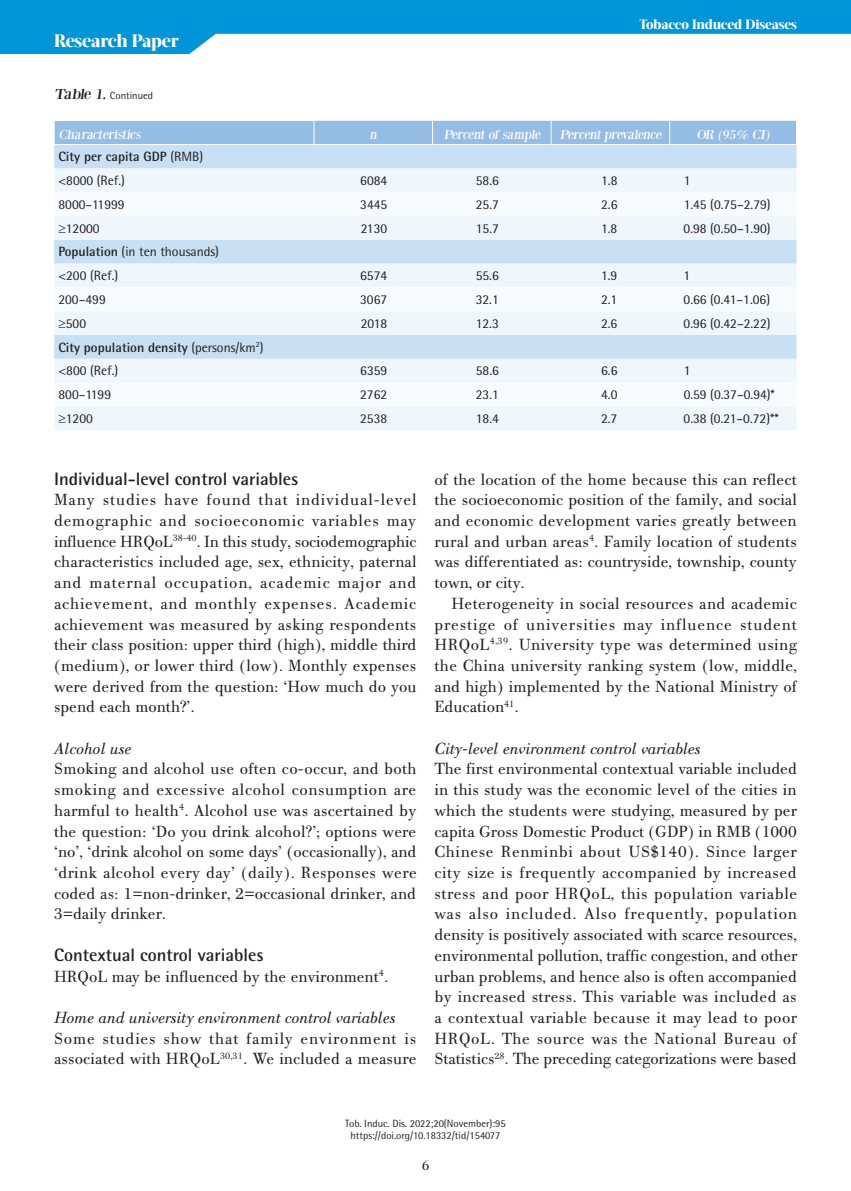
<style>
.page{position:relative;width:851px;height:1191px;background:#fff}
.page>*{position:absolute;margin:0;border:0;box-sizing:border-box;transform-origin:0 0}
.t1{font:700 18px "Rotis Semi Sans Hel";color:#231f20}
.t2{font:800 18px "Acta Display W04";letter-spacing:-.01em;color:#fff}
.t3{font:17.25px/20.7px "PF Bodoni Text";letter-spacing:.005em;color:#231f20;text-align:justify}
.t4{font:italic 17.25px "PF Bodoni Text";color:#231f20}
.t5{font:17.25px/20.7px "PF Bodoni Text";letter-spacing:.045em;color:#231f20}
.t6{font:15px "PF Bodoni Text";color:#231f20}
.t7{font:13.5px/23.7px "Rotis Semi Sans Hel";color:#231f20}
.t8{font:13.5px "Bodoni XT";color:#fff}
.t9{font:700 13.5px/23.7px "Rotis Semi Sans Hel";color:#231f20}
.t10{font:800 13.5px "Acta Display W04";letter-spacing:-.01em;color:#fff}
.t11{font:10.5px/12.6px "Rotis Semi Sans Hel";color:#231f20;text-align:center}
.s1{font-family:"Bodoni XT";font-size:15px}
.s2{font-weight:400}
.s3{font-weight:700}
</style>
<div class="page">
<svg style="left:0;top:0;width:850px;height:54px;fill:#0095d9"></svg>
<div style="left:54px;top:121px;width:260px;height:24px;background:#93bde5"></div>
<div style="left:54px;top:145px;width:742px;height:23px;background:#c7e0f3"></div>
<div style="left:54px;top:168px;width:742px;height:262px;background:#f0f7fc"></div>
<svg style="left:54px;top:192px;width:742px;height:214px"></svg>
<svg style="left:54px;top:121px;width:1px;height:23px"></svg>
<div style="left:314px;top:121px;width:482px;height:23px;background:#93bde5"></div>
<hr style="left:54px;top:144px;width:260px;height:1px;background:#fff">
<p class="t2" style="left:54px;top:30px;width:126px">Research Paper</p>
<p class="t10" style="left:639px;top:17px;width:159px">Tobacco Induced Diseases</p>
<p class="t11" style="left:54px;top:89px;width:101px"><span class="s1">Table 1.</span> Continued</p>
<p class="t8" style="left:58px;top:126px;width:86px">Characteristics</p>
<p class="t8" style="left:369px;top:126px;width:11px">n</p>
<p class="t8" style="left:443px;top:126px;width:222px">Percent of sample Percent prevalence</p>
<p class="t8" style="left:696px;top:126px;width:77px">OR (95% CI)</p>
<p class="t9" style="left:58px;top:145px;width:146px">City per capita GDP <span class="s2">(RMB) &lt;8000 (Ref.)</span></p>
<p class="t7" style="left:360px;top:168px;width:29px">6084</p>
<p class="t7" style="left:475px;top:168px;width:25px">58.6</p>
<p class="t7" style="left:601px;top:168px;width:18px">1.8</p>
<p class="t7" style="left:683px;top:168px;width:8px">1</p>
<p class="t7" style="left:58px;top:192px;width:68px">8000–11999</p>
<p class="t7" style="left:360px;top:192px;width:29px">3445</p>
<p class="t7" style="left:475px;top:192px;width:25px">25.7</p>
<p class="t7" style="left:601px;top:192px;width:18px">2.6</p>
<p class="t7" style="left:683px;top:192px;width:88px">1.45 (0.75–2.79)</p>
<p class="t7" style="left:58px;top:216px;width:43px">≥12000</p>
<p class="t7" style="left:360px;top:216px;width:28px">2130</p>
<p class="t7" style="left:475px;top:216px;width:25px">15.7</p>
<p class="t7" style="left:601px;top:216px;width:18px">1.8</p>
<p class="t7" style="left:683px;top:216px;width:88px">0.98 (0.50–1.90)</p>
<p class="t7" style="left:58px;top:240px;width:162px"><span class="s3">Population</span> (in ten thousands) &lt;200 (Ref.)</p>
<p class="t7" style="left:360px;top:264px;width:29px">6574</p>
<p class="t7" style="left:475px;top:264px;width:25px">55.6</p>
<p class="t7" style="left:601px;top:264px;width:18px">1.9</p>
<p class="t7" style="left:683px;top:264px;width:8px">1</p>
<p class="t7" style="left:58px;top:287px;width:49px">200–499</p>
<p class="t7" style="left:360px;top:287px;width:29px">3067</p>
<p class="t7" style="left:475px;top:287px;width:25px">32.1</p>
<p class="t7" style="left:601px;top:287px;width:18px">2.1</p>
<p class="t7" style="left:683px;top:287px;width:88px">0.66 (0.41–1.06)</p>
<p class="t7" style="left:58px;top:311px;width:29px">≥500</p>
<p class="t7" style="left:360px;top:311px;width:28px">2018</p>
<p class="t7" style="left:475px;top:311px;width:25px">12.3</p>
<p class="t7" style="left:601px;top:311px;width:18px">2.6</p>
<p class="t7" style="left:683px;top:311px;width:88px">0.96 (0.42–2.22)</p>
<p class="t7" style="left:58px;top:335px;width:206px"><span class="s3">City population density</span> (persons/km<sup>2</sup>) &lt;800 (Ref.)</p>
<p class="t7" style="left:360px;top:359px;width:29px">6359</p>
<p class="t7" style="left:475px;top:359px;width:25px">58.6</p>
<p class="t7" style="left:601px;top:359px;width:18px">6.6</p>
<p class="t7" style="left:683px;top:359px;width:8px">1</p>
<p class="t7" style="left:58px;top:382px;width:54px">800–1199</p>
<p class="t7" style="left:360px;top:382px;width:29px">2762</p>
<p class="t7" style="left:475px;top:382px;width:25px">23.1</p>
<p class="t7" style="left:601px;top:382px;width:18px">4.0</p>
<p class="t7" style="left:683px;top:382px;width:93px">0.59 (0.37–0.94)*</p>
<p class="t7" style="left:58px;top:406px;width:36px">≥1200</p>
<p class="t7" style="left:360px;top:406px;width:29px">2538</p>
<p class="t7" style="left:475px;top:406px;width:25px">18.4</p>
<p class="t7" style="left:601px;top:406px;width:18px">2.7</p>
<p class="t7" style="left:683px;top:406px;width:96px">0.38 (0.21–0.72)**</p>
<p class="t1" style="left:54px;top:467px;width:246px">Individual-level control variables</p>
<p class="t3" style="left:54px;top:489px;width:364px">Many studies have found that individual-level demographic and socioeconomic variables may influence HRQoL<sup>38-40</sup>. In this study, sociodemographic characteristics included age, sex, ethnicity, paternal and maternal occupation, academic major and achievement, and monthly expenses. Academic achievement was measured by asking respondents their class position: upper third (high), middle third (medium), or lower third (low). Monthly expenses were derived from the question: ‘How much do you spend each month?’.</p>
<p class="t4" style="left:54px;top:738px;width:79px">Alcohol use</p>
<p class="t3" style="left:54px;top:759px;width:364px">Smoking and alcohol use often co-occur, and both smoking and excessive alcohol consumption are harmful to health<sup>4</sup>. Alcohol use was ascertained by the question: ‘Do you drink alcohol?’; options were ‘no’, ‘drink alcohol on some days’ (occasionally), and ‘drink alcohol every day’ (daily). Responses were coded as: 1=non-drinker, 2=occasional drinker, and 3=daily drinker.</p>
<p class="t1" style="left:54px;top:943px;width:211px">Contextual control variables</p>
<p class="t3" style="left:54px;top:966px;width:335px">HRQoL may be influenced by the environment<sup>4</sup>.</p>
<p class="t4" style="left:54px;top:1008px;width:343px">Home and university environment control variables</p>
<p class="t5" style="left:54px;top:1028px;width:364px">Some studies show that family environment is associated with HRQoL<sup>30,31</sup>. We included a measure</p>
<p class="t3" style="left:434px;top:469px;width:364px">of the location of the home because this can reflect the socioeconomic position of the family, and social and economic development varies greatly between rural and urban areas<sup>4</sup>. Family location of students was differentiated as: countryside, township, county town, or city.</p>
<p class="t3" style="left:434px;top:593px;width:364px;text-indent:17px">Heterogeneity in social resources and academic prestige of universities may influence student HRQoL<sup>4,39</sup>. University type was determined using the China university ranking system (low, middle, and high) implemented by the National Ministry of Education<sup>41</sup>.</p>
<p class="t4" style="left:434px;top:738px;width:267px">City-level environment control variables</p>
<p class="t3" style="left:434px;top:759px;width:364px">The first environmental contextual variable included in this study was the economic level of the cities in which the students were studying, measured by per capita Gross Domestic Product (GDP) in RMB (1000<br>Chinese Renminbi about US$140). Since larger city size is frequently accompanied by increased stress and poor HRQoL, this population variable was also included. Also frequently, population density is positively associated with scarce resources, environmental pollution, traffic congestion, and other urban problems, and hence also is often accompanied by increased stress. This variable was included as a contextual variable because it may lead to poor HRQoL. The source was the National Bureau of Statistics<sup>28</sup>. The preceding categorizations were based</p>
<p class="t11" style="left:345px;top:1116px;width:162px">Tob. Induc. Dis. 2022;20(November):95 https://doi.org/10.18332/tid/154077</p>
<p class="t6" style="left:421px;top:1156px;width:9px">6</p>
</div>
